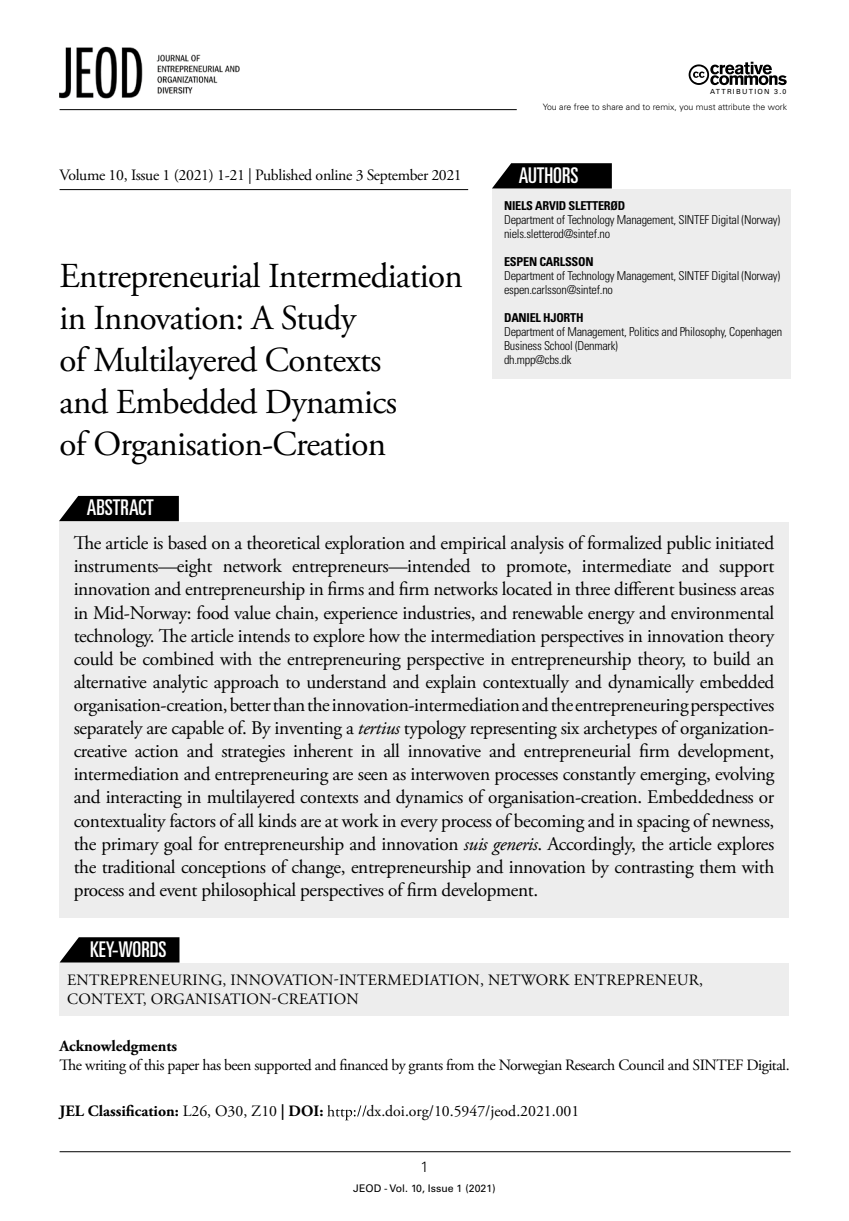
<style>
.page{position:relative;width:849px;height:1221px;background:#fff}
.page>*{position:absolute;margin:0;border:0;box-sizing:border-box;transform-origin:0 0}
.t1{font:35px/42px "Adobe Garamond Pro";letter-spacing:-.02em;color:#000}
.t2{font:ultra-condensed 21.7px "Univers LT Std";color:#fff}
.t3{font:19.25px/23.1px "Adobe Garamond Pro";letter-spacing:-.02em;color:#000;text-align:justify}
.t4{font:15.75px "Adobe Garamond Pro";letter-spacing:-.02em;color:#000}
.t5{font:15.75px/18.9px "Adobe Garamond Pro";letter-spacing:.015em;color:#000}
.t6{font:700 15.75px "Adobe Garamond Pro";color:#000}
.t7{font:15.75px "Adobe Garamond Pro";color:#000}
.t8{font:300 14.88px "Univers LT Std";color:#000}
.t9{font:300 condensed 12.25px/14px "Univers LT Std";letter-spacing:-.02em;color:#000}
.t10{font:700 condensed 12.25px "Univers LT Std";letter-spacing:-.02em;color:#000}
.t11{font:10.5px "Univers LT Std";color:#000}
.t12{font:300 8.75px "Univers LT Std";color:#000}
.t13{font:7px "Univers LT Std";letter-spacing:.18em;color:#000}
.s1{font-style:italic}
.s2{font-weight:400}
</style>
<div class="page">
<hr style="left:60px;top:1151px;width:730px;height:1px;background:#000">
<img style="left:60px;top:46px;width:180px;height:53px">
<hr style="left:60px;top:109px;width:456px;height:1px;background:#000">
<svg style="left:688px;top:62px;width:98px;height:23px"></svg>
<div style="left:492px;top:189px;width:298px;height:189px;background:#ededed"></div>
<svg style="left:492px;top:163px;width:119px;height:25px;background:#161616"></svg>
<hr style="left:60px;top:189px;width:408px;height:1px;background:#000">
<div style="left:59px;top:521px;width:729px;height:396px;background:#ededed"></div>
<svg style="left:59px;top:496px;width:120px;height:25px;background:#141414"></svg>
<div style="left:60px;top:962px;width:729px;height:53px;background:#ededed"></div>
<svg style="left:60px;top:937px;width:119px;height:25px;background:#161616"></svg>
<svg style="left:327px;top:1105px;width:39px;height:15px"></svg>
<p class="t13" style="left:710px;top:87px;width:78px">ATTRIBUTION 3.0</p>
<p class="t4" style="left:60px;top:166px;width:403px">Volume 10, Issue 1 (2021) 1-21 | Published online 3 September 2021</p>
<h1 class="t1" style="left:60px;top:256px;width:404px">Entrepreneurial Intermediation in Innovation: A Study<br>of Multilayered Contexts<br>and Embedded Dynamics<br>of Organisation-Creation</h1>
<p class="t2" style="left:87px;top:495px;width:68px">ABSTRACT</p>
<p class="t12" style="left:542px;top:102px;width:246px">You are free to share and to remix, you must attribute the work</p>
<p class="t2" style="left:518px;top:163px;width:61px">AUTHORS</p>
<p class="t10" style="left:504px;top:198px;width:123px">NIELS ARVID SLETTERØD</p>
<p class="t9" style="left:504px;top:213px;width:277px">Department of Technology Management, SINTEF Digital (Norway) niels.sletterod@sintef.no</p>
<p class="t10" style="left:504px;top:254px;width:91px">ESPEN CARLSSON</p>
<p class="t9" style="left:504px;top:269px;width:277px">Department of Technology Management, SINTEF Digital (Norway) espen.carlsson@sintef.no</p>
<p class="t10" style="left:504px;top:310px;width:81px">DANIEL HJORTH</p>
<p class="t9" style="left:504px;top:325px;width:279px">Department of Management, Politics and Philosophy, Copenhagen<br>Business School (Denmark)<br>dh.mpp@cbs.dk</p>
<p class="t3" style="left:74px;top:532px;width:702px">The article is based on a theoretical exploration and empirical analysis of formalized public initiated instruments—eight network entrepreneurs—intended to promote, intermediate and support innovation and entrepreneurship in firms and firm networks located in three different business areas in Mid-Norway: food value chain, experience industries, and renewable energy and environmental technology. The article intends to explore how the intermediation perspectives in innovation theory could be combined with the entrepreneuring perspective in entrepreneurship theory, to build an alternative analytic approach to understand and explain contextually and dynamically embedded organisation-creation, better than the innovation-intermediation and the entrepreneuring perspectives separately are capable of. By inventing a <span class="s1">tertius</span> typology representing six archetypes of organization&shy;creative action and strategies inherent in all innovative and entrepreneurial firm development, intermediation and entrepreneuring are seen as interwoven processes constantly emerging, evolving and interacting in multilayered contexts and dynamics of organisation-creation. Embeddedness or contextuality factors of all kinds are at work in every process of becoming and in spacing of newness, the primary goal for entrepreneurship and innovation <span class="s1">suis generis</span>. Accordingly, the article explores the traditional conceptions of change, entrepreneurship and innovation by contrasting them with process and event philosophical perspectives of firm development.</p>
<p class="t2" style="left:90px;top:936px;width:78px">KEY-WORDS</p>
<p class="t5" style="left:67px;top:971px;width:637px">ENTREPRENEURING, INNOVATION-INTERMEDIATION, NETWORK ENTREPRENEUR,<br>CONTEXT, ORGANISATION-CREATION</p>
<p class="t6" style="left:60px;top:1036px;width:119px">Acknowledgments</p>
<p class="t4" style="left:60px;top:1055px;width:731px">The writing of this paper has been supported and financed by grants from the Norwegian Research Council and SINTEF Digital.</p>
<p class="t6" style="left:60px;top:1101px;width:265px">JEL Classification: <span class="s2">L26, O30, Z10</span> | DOI:</p>
<p class="t7" style="left:366px;top:1101px;width:214px">dx.doi.org/10.5947/jeod.2021.001</p>
<p class="t8" style="left:420px;top:1157px;width:10px">1</p>
<p class="t11" style="left:353px;top:1181px;width:144px">JEOD - Vol. 10, Issue 1 (2021)</p>
</div>
